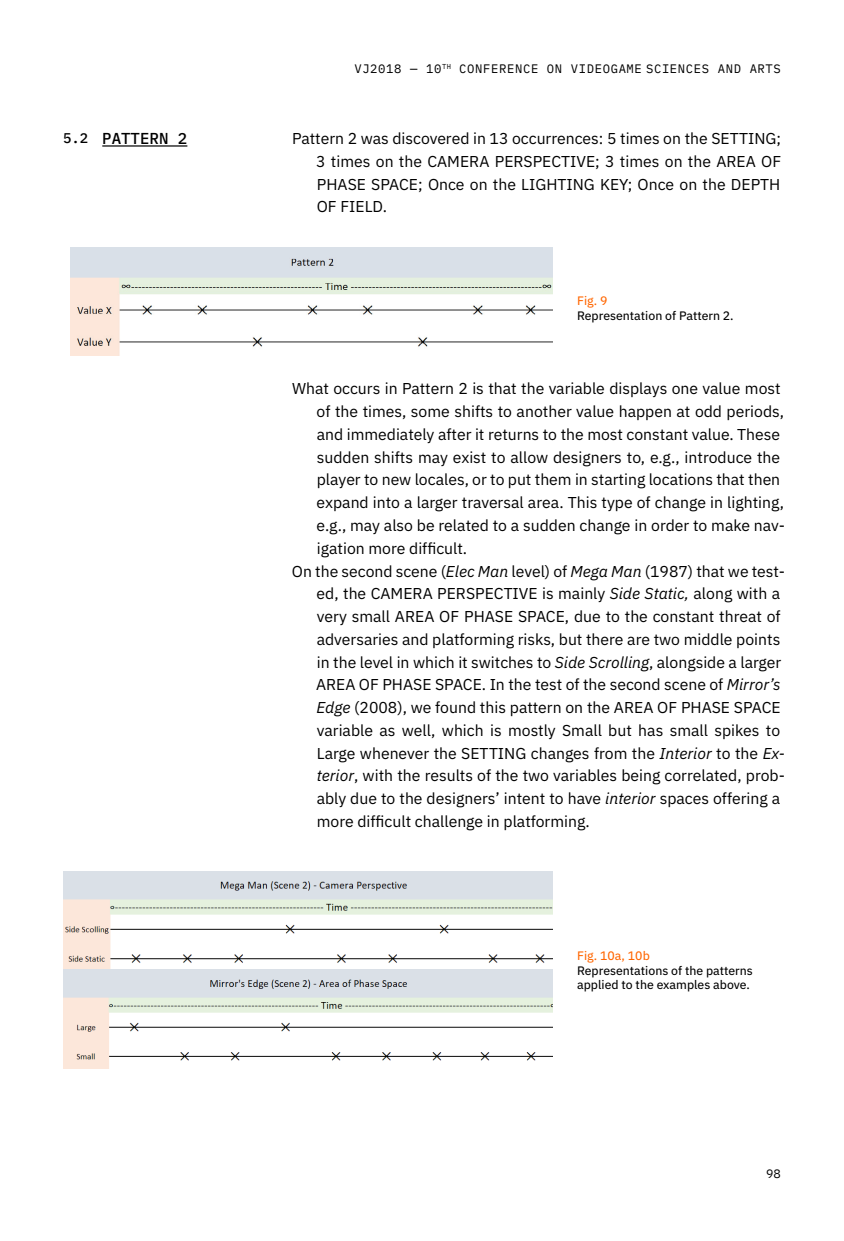
<style>
.page{position:relative;width:844px;height:1241px;background:#fff}
.page>*{position:absolute;margin:0;border:0;box-sizing:border-box;transform-origin:0 0}
.t1{font:15.75px/22.8px "IBM Plex Sans";color:#000;text-align:justify}
.t2{font:500 15.75px "IBM Plex Mono";color:#000}
.t3{font:12.25px/14.7px "IBM Plex Sans Text";color:#000}
.t4{font:12.25px "IBM Plex Mono";letter-spacing:.05em;color:#000}
.t5{font:12.25px "IBM Plex Sans Text";color:#f60}
.s1{font-size:14px}
.s2{font-style:italic}
</style>
<div class="page">
<hr style="left:102px;top:145px;width:85px;height:1px;background:#000">
<img style="left:70px;top:247px;width:482px;height:108px">
<img style="left:63px;top:871px;width:489px;height:197px">
<p class="t2" style="left:63px;top:126px;width:126px"><span class="s1">5.2</span> PATTERN 2</p>
<p class="t4" style="left:354px;top:59px;width:428px">VJ2018 — 10<sup>TH</sup> CONFERENCE ON VIDEOGAME SCIENCES AND ARTS</p>
<p class="t1" style="left:316px;top:126px;width:466px;text-indent:-24px">Pattern 2 was discovered in 13 occurrences: 5 times on the SETTING; 3 times on the CAMERA PERSPECTIVE; 3 times on the AREA OF PHASE SPACE; Once on the LIGHTING KEY; Once on the DEPTH OF FIELD.</p>
<p class="t5" style="left:577px;top:291px;width:32px">Fig. 9</p>
<p class="t3" style="left:577px;top:307px;width:158px">Representation of Pattern 2.</p>
<p class="t1" style="left:292px;top:376px;width:490px">What occurs in Pattern 2 is that the variable displays one value most</p>
<p class="t1" style="left:316px;top:399px;width:468px">of the times, some shifts to another value happen at odd periods,</p>
<p class="t1" style="left:316px;top:421px;width:465px">and immediately after it returns to the most constant value. These</p>
<p class="t1" style="left:317px;top:444px;width:464px">sudden shifts may exist to allow designers to, e.g., introduce the</p>
<p class="t1" style="left:317px;top:467px;width:465px">player to new locales, or to put them in starting locations that then</p>
<p class="t1" style="left:316px;top:490px;width:468px">expand into a larger traversal area. This type of change in lighting,</p>
<p class="t1" style="left:316px;top:512px;width:470px">e.g., may also be related to a sudden change in order to make nav-</p>
<p class="t1" style="left:317px;top:535px;width:152px">igation more difficult.</p>
<p class="t1" style="left:292px;top:558px;width:494px">On the second scene (<span class="s2">Elec Man</span> level) of <span class="s2">Mega Man</span> (1987) that we test-</p>
<p class="t1" style="left:316px;top:581px;width:465px">ed, the CAMERA PERSPECTIVE is mainly <span class="s2">Side Static,</span> along with a</p>
<p class="t1" style="left:317px;top:603px;width:465px">very small AREA OF PHASE SPACE, due to the constant threat of</p>
<p class="t1" style="left:316px;top:626px;width:465px">adversaries and platforming risks, but there are two middle points</p>
<p class="t1" style="left:317px;top:649px;width:465px">in the level in which it switches to <span class="s2">Side Scrolling</span>, alongside a larger</p>
<p class="t1" style="left:316px;top:672px;width:466px">AREA OF PHASE SPACE. In the test of the second scene of <span class="s2">Mirror’s</span></p>
<p class="t1" style="left:316px;top:694px;width:465px"><span class="s2">Edge</span> (2008), we found this pattern on the AREA OF PHASE SPACE</p>
<p class="t1" style="left:317px;top:717px;width:464px">variable as well, which is mostly Small but has small spikes to</p>
<p class="t1" style="left:317px;top:740px;width:469px">Large whenever the SETTING changes from the <span class="s2">Interior</span> to the <span class="s2">Ex-</span></p>
<p class="t1" style="left:317px;top:763px;width:469px"><span class="s2">terior</span>, with the results of the two variables being correlated, prob-</p>
<p class="t1" style="left:316px;top:785px;width:465px">ably due to the designers’ intent to have <span class="s2">interior</span> spaces offering a</p>
<p class="t1" style="left:317px;top:808px;width:274px">more difficult challenge in platforming.</p>
<p class="t5" style="left:577px;top:946px;width:74px">Fig. 10a, 10b</p>
<p class="t3" style="left:577px;top:961px;width:177px">Representations of the patterns applied to the examples above.</p>
<p class="t4" style="left:766px;top:1163px;width:16px">98</p>
</div>
